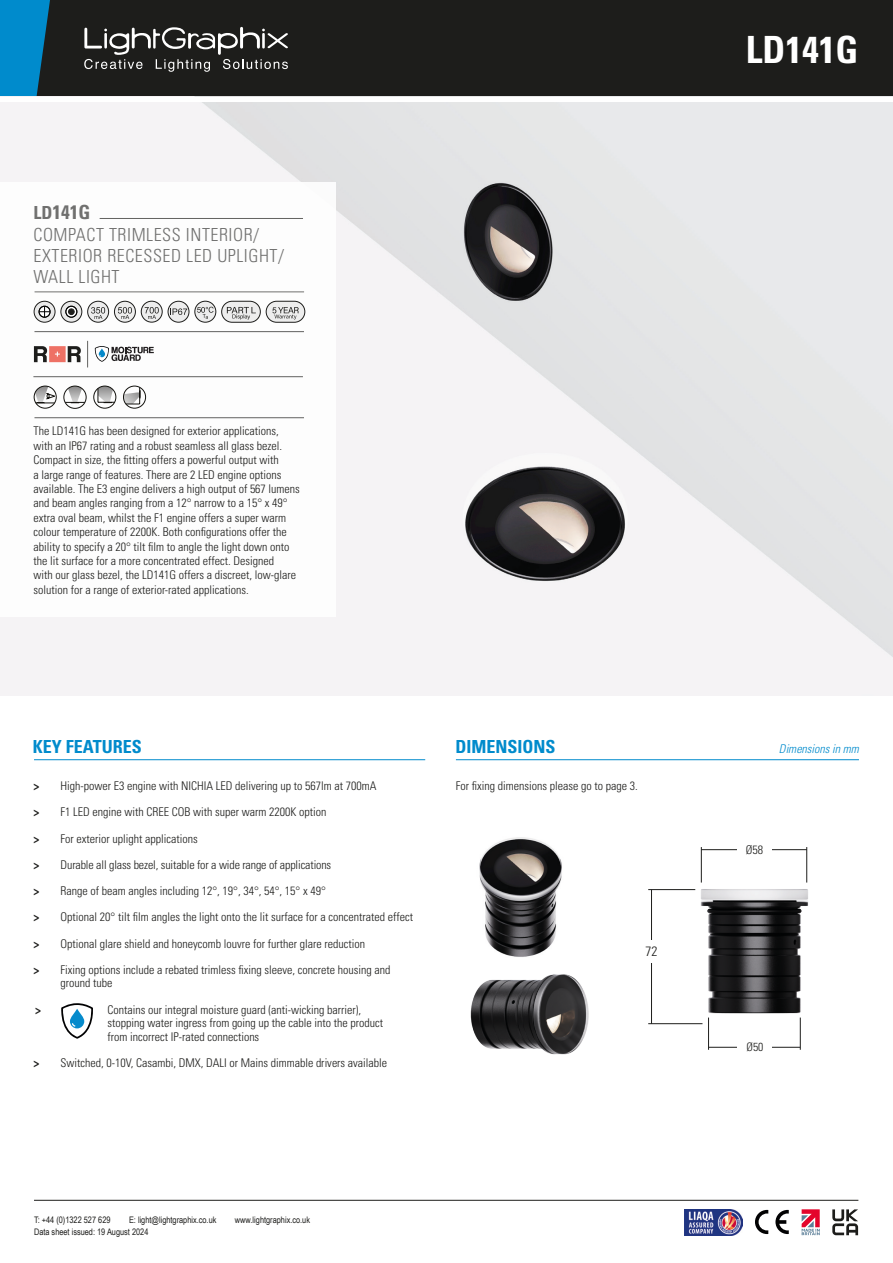
<style>
.page{position:relative;width:893px;height:1263px;background:#fff}
.page>*{position:absolute;margin:0;border:0;box-sizing:border-box;transform-origin:0 0}
.t1{font:700 condensed 37.5px "Univers LT Std";color:#fff}
.box_headline{font:700 condensed 19.5px "Univers LT Std";color:#70706f}
.box_subline{font:300 condensed 18px/21px "Univers LT Std";letter-spacing:.03em;color:#70706f}
.PAGE_HEADERS_-_Blue_headers{font:700 condensed 18px "Univers LT Std";color:#008bcc}
.Diagram_Dimensions{font:300 condensed 13.5px "Univers LT Std";color:#1d1d1b}
.bodycopy{font:300 condensed 12px/14.4px "Univers LT Std";color:#1d1d1b}
.t2{font:italic 300 condensed 12px "Univers LT Std";color:#008bcc}
.Diagram_Dimensions-2{font:300 condensed 12px "Univers LT Std";color:#1d1d1b}
.t3{font:700 condensed 12px "Univers LT Std";color:#1d1d1b}
.Diagram_Dimensions-3{font:300 condensed 11.7px "Univers LT Std";color:#1d1d1b}
.t4{font:9px "Arial Narrow";color:#1d1d1b}
.s1{font-size:18px}
.s2{font-weight:700}
</style>
<div class="page">
<div style="left:9px;top:0;width:884px;height:98px;background:#1d1d1b"></div>
<svg style="left:0;top:0;width:61px;height:97px"></svg>
<svg style="left:84px;top:27px;width:204px;height:45px"></svg>
<hr style="left:34px;top:1200px;width:824px;height:1px;background:#1d1d1b">
<svg style="left:802px;top:1209px;width:18px;height:26px"></svg>
<img style="left:685px;top:1209px;width:57px;height:26px">
<svg style="left:775px;top:1210px;width:14px;height:24px"></svg>
<svg style="left:755px;top:1210px;width:13px;height:24px"></svg>
<svg style="left:832px;top:1209px;width:26px;height:26px"></svg>
<img style="left:0;top:97px;width:893px;height:598px">
<hr style="left:34px;top:759px;width:391px;height:1px;background:#008bcc">
<hr style="left:456px;top:759px;width:403px;height:1px;background:#008bcc">
<hr style="left:0;top:98px;width:893px;height:4px;background:#fff">
<div style="left:0;top:182px;width:336px;height:435px;background:#fff"></div>
<hr style="left:100px;top:218px;width:203px;height:1px;background:#1d1d1b">
<hr style="left:35px;top:291px;width:269px;height:1px;background:#70706f">
<svg style="left:34px;top:346px;width:47px;height:16px"></svg>
<svg style="left:87px;top:341px;width:1px;height:26px"></svg>
<svg style="left:94px;top:346px;width:60px;height:16px"></svg>
<hr style="left:34px;top:331px;width:270px;height:1px;background:#1d1d1b">
<hr style="left:33px;top:376px;width:270px;height:1px;background:#1d1d1b">
<hr style="left:34px;top:417px;width:270px;height:1px;background:#1d1d1b">
<svg style="left:34px;top:386px;width:23px;height:22px"></svg>
<div style="left:64px;top:386px;width:22px;height:22px;border:1px solid #13120e;border-radius:50%"></div>
<svg style="left:65px;top:386px;width:20px;height:17px"></svg>
<div style="left:94px;top:386px;width:22px;height:22px;border:1px solid #13120e;border-radius:50%"></div>
<svg style="left:98px;top:386px;width:17px;height:17px"></svg>
<div style="left:123px;top:386px;width:23px;height:22px;border:1px solid #13120e;border-radius:50%"></div>
<svg style="left:123px;top:387px;width:18px;height:18px"></svg>
<svg style="left:61px;top:1003px;width:32px;height:36px"></svg>
<hr style="left:806px;top:847px;width:1px;height:35px;background:#1d1d1b">
<hr style="left:651px;top:890px;width:1px;height:134px;background:#1d1d1b">
<hr style="left:708px;top:1017px;width:1px;height:33px;background:#1d1d1b">
<hr style="left:701px;top:847px;width:1px;height:35px;background:#1d1d1b">
<hr style="left:800px;top:1017px;width:1px;height:33px;background:#1d1d1b">
<hr style="left:701px;top:849px;width:106px;height:1px;background:#1d1d1b">
<hr style="left:709px;top:1047px;width:91px;height:1px;background:#1d1d1b">
<div style="left:737px;top:845px;width:34px;height:9px;background:#fff"></div>
<div style="left:738px;top:1042px;width:34px;height:10px;background:#fff"></div>
<hr style="left:648px;top:889px;width:47px;height:1px;background:#1d1d1b">
<hr style="left:648px;top:1023px;width:54px;height:1px;background:#1d1d1b">
<div style="left:638px;top:940px;width:24px;height:22px;background:#fff"></div>
<img style="left:701px;top:889px;width:107px;height:125px">
<img style="left:479px;top:837px;width:83px;height:111px">
<img style="left:470px;top:948px;width:119px;height:107px">
<svg style="left:88px;top:301px;width:21px;height:21px"></svg>
<div style="left:88px;top:301px;width:21px;height:21px;border:1px solid #1d1d1b;border-radius:50%"></div>
<svg style="left:91px;top:307px;width:14px;height:12px"></svg>
<svg style="left:114px;top:301px;width:21px;height:21px"></svg>
<div style="left:114px;top:301px;width:22px;height:21px;border:1px solid #1d1d1b;border-radius:50%"></div>
<svg style="left:118px;top:307px;width:14px;height:12px"></svg>
<div style="left:168px;top:301px;width:21px;height:21px;background:#ededed;border-radius:50%"></div>
<div style="left:168px;top:301px;width:21px;height:21px;border:1px solid #1d1d1b;border-radius:50%"></div>
<svg style="left:170px;top:308px;width:17px;height:7px"></svg>
<div style="left:266px;top:301px;width:39px;height:21px;background:#ededed;border-radius:11px"></div>
<div style="left:266px;top:301px;width:39px;height:21px;border:1px solid #1d1d1b;border-radius:11px"></div>
<svg style="left:272px;top:307px;width:27px;height:13px"></svg>
<div style="left:222px;top:301px;width:38px;height:21px;background:#ededed;border-radius:11px"></div>
<div style="left:222px;top:301px;width:38px;height:21px;border:1px solid #1d1d1b;border-radius:11px"></div>
<svg style="left:227px;top:307px;width:29px;height:13px"></svg>
<svg style="left:61px;top:301px;width:21px;height:21px"></svg>
<div style="left:61px;top:301px;width:21px;height:21px;border:1px solid #1d1d1b;border-radius:50%"></div>
<svg style="left:66px;top:306px;width:11px;height:11px"></svg>
<div style="left:66px;top:306px;width:11px;height:11px;border:1px solid #000;border-radius:50%"></div>
<svg style="left:68px;top:309px;width:6px;height:6px"></svg>
<svg style="left:34px;top:301px;width:21px;height:21px"></svg>
<div style="left:34px;top:301px;width:21px;height:21px;border:1px solid #1d1d1b;border-radius:50%"></div>
<svg style="left:39px;top:306px;width:11px;height:11px"></svg>
<svg style="left:195px;top:301px;width:21px;height:21px"></svg>
<div style="left:195px;top:301px;width:21px;height:21px;border:1px solid #1d1d1b;border-radius:50%"></div>
<svg style="left:197px;top:307px;width:17px;height:12px"></svg>
<div style="left:141px;top:301px;width:21px;height:21px;background:#ededed;border-radius:50%"></div>
<div style="left:141px;top:301px;width:21px;height:21px;border:1px solid #1d1d1b;border-radius:50%"></div>
<svg style="left:145px;top:307px;width:14px;height:12px"></svg>
<p class="box_headline" style="left:33px;top:200px;width:58px"><span class="s1">LD</span>141G</p>
<p class="box_subline" style="left:33px;top:224px;width:252px">COMPACT TRIMLESS INTERIOR/<br>EXTERIOR RECESSED LED UPLIGHT/<br>WALL LIGHT</p>
<p class="bodycopy" style="left:33px;top:424px;width:268px">The LD141G has been designed for exterior applications, with an IP67 rating and a robust seamless all glass bezel.<br>Compact in size, the fitting offers a powerful output with<br>a large range of features. There are 2 LED engine options available. The E3 engine delivers a high output of 567 lumens and beam angles ranging from a 12° narrow to a 15° x 49° extra oval beam, whilst the F1 engine offers a super warm colour temperature of 2200K. Both configurations offer the ability to specify a 20° tilt film to angle the light down onto the lit surface for a more concentrated effect. Designed<br>with our glass bezel, the LD141G offers a discreet, low-glare solution for a range of exterior-rated applications.</p>
<p class="PAGE_HEADERS_-_Blue_headers" style="left:33px;top:735px;width:110px">KEY FEATURES</p>
<p class="PAGE_HEADERS_-_Blue_headers" style="left:455px;top:735px;width:102px">DIMENSIONS</p>
<p class="bodycopy" style="left:456px;top:779px;width:183px">For fixing dimensions please go to page 3.</p>
<p class="bodycopy" style="left:34px;top:779px;width:344px"><span class="s2">&gt;</span> High-power E3 engine with NICHIA LED delivering up to 567lm at 700mA</p>
<p class="bodycopy" style="left:34px;top:805px;width:294px"><span class="s2">&gt;</span> F1 LED engine with CREE COB with super warm 2200K option</p>
<p class="bodycopy" style="left:34px;top:831px;width:166px"><span class="s2">&gt;</span> For exterior uplight applications</p>
<p class="bodycopy" style="left:34px;top:857px;width:299px"><span class="s2">&gt;</span> Durable all glass bezel, suitable for a wide range of applications</p>
<p class="bodycopy" style="left:34px;top:884px;width:294px"><span class="s2">&gt;</span> Range of beam angles including 12°, 19°, 34°, 54°, 15° x 49°</p>
<p class="bodycopy" style="left:34px;top:910px;width:381px"><span class="s2">&gt;</span> Optional 20° tilt film angles the light onto the lit surface for a concentrated effect</p>
<p class="bodycopy" style="left:34px;top:936px;width:333px"><span class="s2">&gt;</span> Optional glare shield and honeycomb louvre for further glare reduction</p>
<p class="bodycopy" style="left:61px;top:963px;width:331px;line-height:13.5px;text-indent:-27px"><span class="s2">&gt;</span> Fixing options include a rebated trimless fixing sleeve, concrete housing and ground tube</p>
<p class="t3" style="left:35px;top:1002px;width:7px">&gt;</p>
<p class="bodycopy" style="left:107px;top:1003px;width:277px;line-height:13.5px">Contains our integral moisture guard (anti-wicking barrier), stopping water ingress from going up the cable into the product from incorrect IP-rated connections</p>
<p class="bodycopy" style="left:34px;top:1055px;width:355px"><span class="s2">&gt;</span> Switched, 0-10V, Casambi, DMX, DALI or Mains dimmable drivers available</p>
<p class="Diagram_Dimensions" style="left:646px;top:943px;width:13px">72</p>
<p class="t4" style="left:34px;top:1213px;width:78px">T: +44 (0)1322 527 629</p>
<p class="t4" style="left:129px;top:1213px;width:89px">E: light@lightgraphix.co.uk</p>
<p class="t4" style="left:235px;top:1213px;width:77px">www.lightgraphix.co.uk</p>
<p class="t4" style="left:34px;top:1225px;width:116px">Data sheet issued: 19 August 2024</p>
<h1 class="t1" style="left:746px;top:27px;width:114px">LD141G</h1>
<p class="t2" style="left:779px;top:741px;width:81px">Dimensions in mm</p>
<p class="Diagram_Dimensions-2" style="left:746px;top:842px;width:19px">Ø58</p>
<p class="Diagram_Dimensions-3" style="left:746px;top:1040px;width:18px">Ø50</p>
</div>
